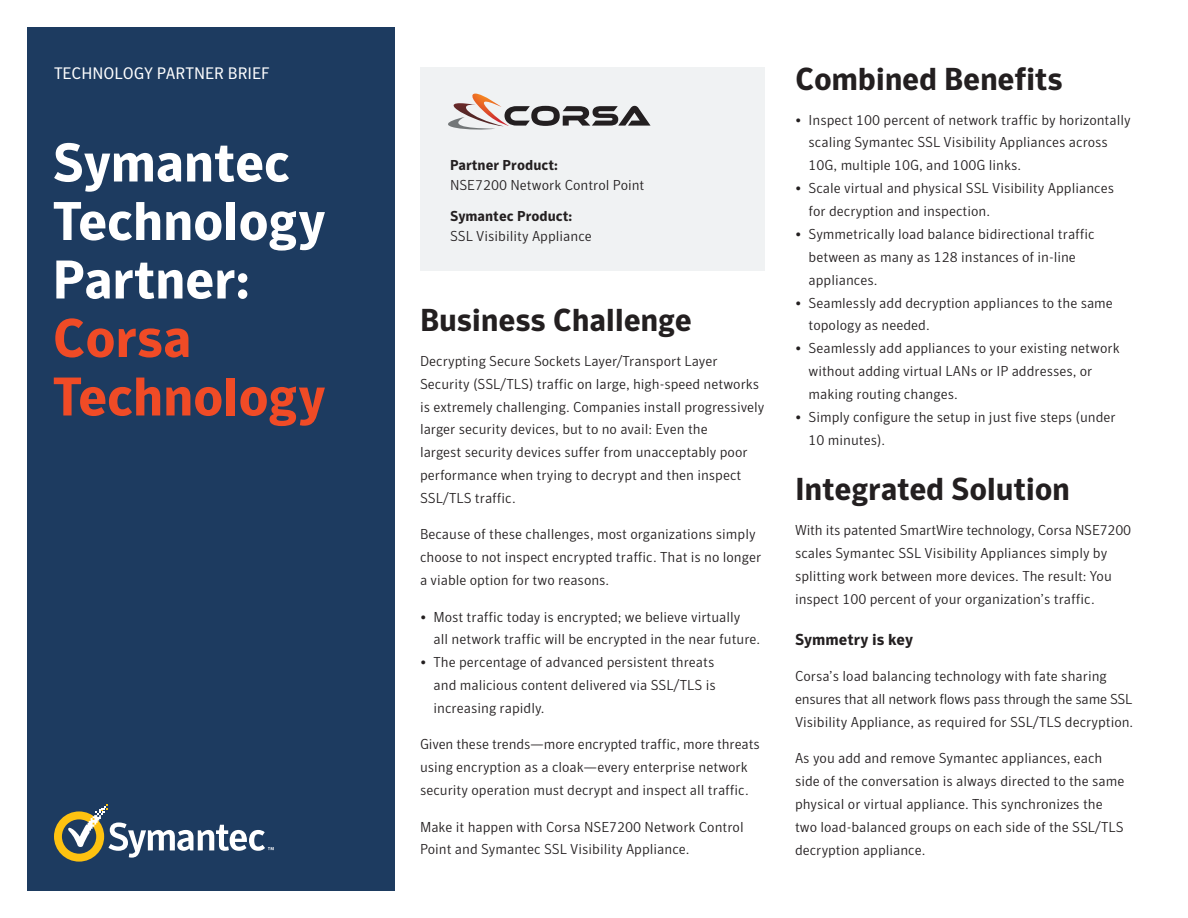
<style>
.page{position:relative;width:1188px;height:918px;background:#fff}
.page>*{position:absolute;margin:0;border:0;box-sizing:border-box;transform-origin:0 0}
.t1{font:700 54px/58.5px "Symantec Sans";letter-spacing:-.01em;color:#fff}
.t2{font:700 54px/58.5px "Symantec Sans";letter-spacing:-.01em;color:#f04b26}
.t3{font:700 31.5px "Symantec Sans";letter-spacing:-.01em;color:#231f20}
.t4{font:16.5px "Symantec Sans";color:#fff}
.t5{font:700 15.75px "Symantec Sans";color:#231f20}
.t6{font:300 14.25px/22.8px "Symantec Sans";color:#231f20}
.t7{font:700 14.25px "Symantec Sans";color:#231f20}
</style>
<div class="page">
<div style="left:27px;top:27px;width:367px;height:864px;background:#1d3b60"></div>
<svg style="left:54px;top:804px;width:220px;height:58px"></svg>
<div style="left:420px;top:68px;width:345px;height:203px;background:#f0f2f3"></div>
<svg style="left:448px;top:93px;width:203px;height:37px"></svg>
<p class="t4" style="left:54px;top:64px;width:217px">TECHNOLOGY PARTNER BRIEF</p>
<h1 class="t1" style="left:52px;top:134px;width:275px">Symantec<br>Technology<br>Partner:</h1>
<h1 class="t2" style="left:52px;top:309px;width:275px">Corsa<br>Technology</h1>
<p class="t7" style="left:450px;top:157px;width:109px">Partner Product:</p>
<p class="t6" style="left:450px;top:173px;width:196px">NSE7200 Network Control Point</p>
<p class="t7" style="left:450px;top:208px;width:124px">Symantec Product:</p>
<p class="t6" style="left:450px;top:224px;width:143px">SSL Visibility Appliance</p>
<h2 class="t3" style="left:420px;top:301px;width:274px">Business Challenge</h2>
<p class="t6" style="left:420px;top:349px;width:346px">Decrypting Secure Sockets Layer/Transport Layer Security (SSL/TLS) traffic on large, high-speed networks is extremely challenging. Companies install progressively larger security devices, but to no avail: Even the<br>largest security devices suffer from unacceptably poor performance when trying to decrypt and then inspect SSL/TLS traffic.</p>
<p class="t6" style="left:420px;top:523px;width:343px">Because of these challenges, most organizations simply choose to not inspect encrypted traffic. That is no longer a viable option for two reasons.</p>
<p class="t6" style="left:434px;top:605px;width:328px;text-indent:-14px">• Most traffic today is encrypted; we believe virtually<br>all network traffic will be encrypted in the near future.</p>
<p class="t6" style="left:434px;top:651px;width:284px;text-align:justify;text-indent:-14px">• The percentage of advanced persistent threats and malicious content delivered via SSL/TLS is increasing rapidly.</p>
<p class="t6" style="left:420px;top:733px;width:341px">Given these trends—more encrypted traffic, more threats using encryption as a cloak—every enterprise network security operation must decrypt and inspect all traffic.</p>
<p class="t6" style="left:420px;top:815px;width:325px">Make it happen with Corsa NSE7200 Network Control<br>Point and Symantec SSL Visibility Appliance.</p>
<h2 class="t3" style="left:795px;top:60px;width:269px">Combined Benefits</h2>
<p class="t6" style="left:809px;top:108px;width:324px;text-indent:-14px">• Inspect 100 percent of network traffic by horizontally scaling Symantec SSL Visibility Appliances across<br>10G, multiple 10G, and 100G links.</p>
<p class="t6" style="left:809px;top:177px;width:307px;text-indent:-14px">• Scale virtual and physical SSL Visibility Appliances for decryption and inspection.</p>
<p class="t6" style="left:809px;top:222px;width:288px;text-indent:-14px">• Symmetrically load balance bidirectional traffic between as many as 128 instances of in-line appliances.</p>
<p class="t6" style="left:809px;top:291px;width:306px;text-indent:-14px">• Seamlessly add decryption appliances to the same topology as needed.</p>
<p class="t6" style="left:809px;top:337px;width:313px;text-indent:-14px">• Seamlessly add appliances to your existing network without adding virtual LANs or IP addresses, or making routing changes.</p>
<p class="t6" style="left:809px;top:405px;width:309px;text-indent:-14px">• Simply configure the setup in just five steps (under<br>10 minutes).</p>
<h2 class="t3" style="left:795px;top:470px;width:277px">Integrated Solution</h2>
<p class="t6" style="left:795px;top:519px;width:338px">With its patented SmartWire technology, Corsa NSE7200 scales Symantec SSL Visibility Appliances simply by splitting work between more devices. The result: You inspect 100 percent of your organization’s traffic.</p>
<p class="t5" style="left:795px;top:630px;width:120px">Symmetry is key</p>
<p class="t6" style="left:795px;top:665px;width:340px">Corsa’s load balancing technology with fate sharing ensures that all network flows pass through the same SSL<br>Visibility Appliance, as required for SSL/TLS decryption.</p>
<p class="t6" style="left:795px;top:747px;width:331px">As you add and remove Symantec appliances, each side of the conversation is always directed to the same physical or virtual appliance. This synchronizes the two load-balanced groups on each side of the SSL/TLS decryption appliance.</p>
</div>
